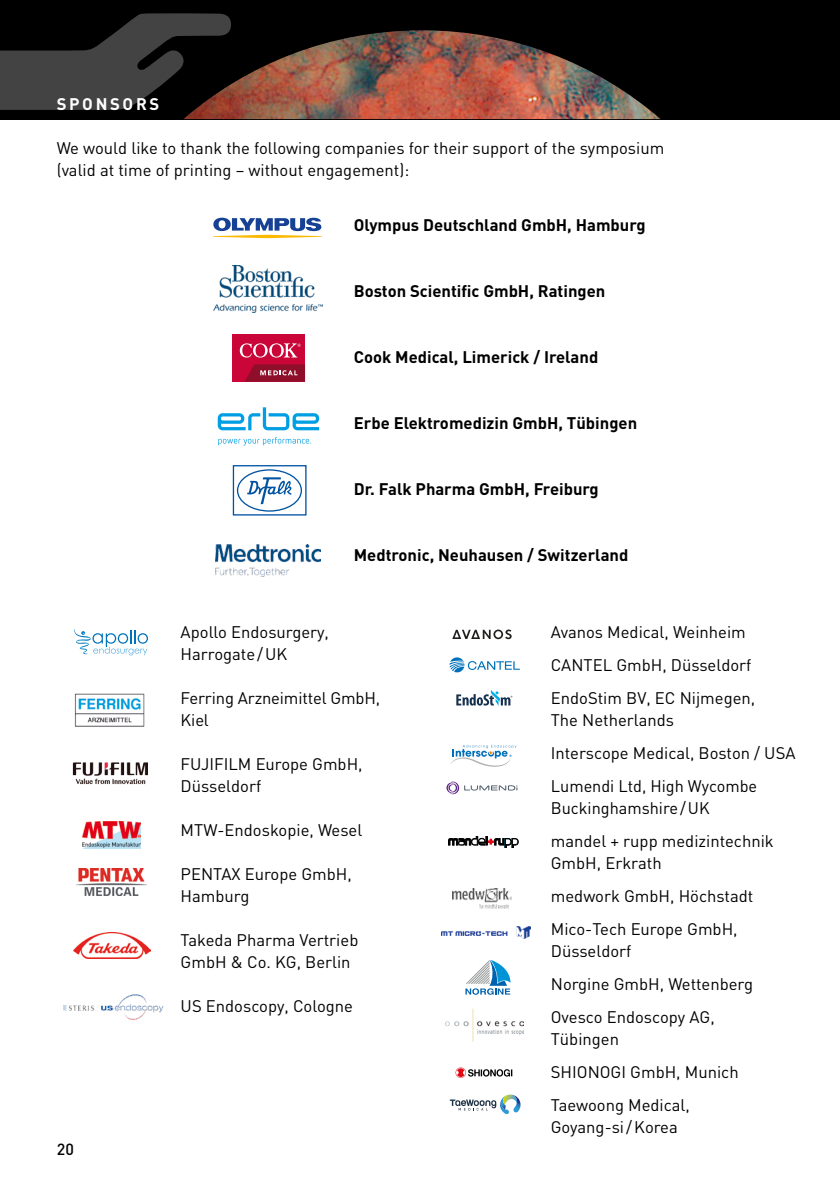
<style>
.page{position:relative;width:840px;height:1191px;background:#fff}
.page>*{position:absolute;margin:0;border:0;box-sizing:border-box;transform-origin:0 0}
.t1{font:16.6px/33px "DIN";color:#000}
.t2{font:700 16.6px "DIN";color:#000}
.t3{font:700 16.6px "DIN";letter-spacing:.16em;color:#fff}
.t4{font:500 16px "DIN";color:#000}
</style>
<div class="page">
<div style="left:0;top:0;width:839px;height:119px;background:#000"></div>
<svg style="left:0;top:13px;width:231px;height:97px"></svg>
<img style="left:183px;top:30px;width:477px;height:89px">
<svg style="left:213px;top:218px;width:108px;height:20px"></svg>
<svg style="left:233px;top:465px;width:73px;height:50px"></svg>
<div style="left:232px;top:334px;width:73px;height:47px;background:#ca0538"></div>
<svg style="left:240px;top:343px;width:60px;height:14px"></svg>
<svg style="left:245px;top:364px;width:60px;height:17px"></svg>
<svg style="left:218px;top:407px;width:101px;height:23px"></svg>
<svg style="left:218px;top:437px;width:93px;height:8px"></svg>
<img style="left:213px;top:265px;width:110px;height:47px">
<img style="left:215px;top:544px;width:105px;height:32px">
<img style="left:77px;top:869px;width:69px;height:26px">
<img style="left:73px;top:762px;width:74px;height:22px">
<img style="left:74px;top:932px;width:76px;height:26px">
<img style="left:64px;top:994px;width:100px;height:26px">
<img style="left:82px;top:821px;width:59px;height:27px">
<img style="left:74px;top:693px;width:71px;height:33px">
<svg style="left:448px;top:836px;width:70px;height:11px"></svg>
<svg style="left:449px;top:1094px;width:71px;height:20px"></svg>
<img style="left:445px;top:1009px;width:78px;height:32px">
<svg style="left:465px;top:960px;width:45px;height:34px"></svg>
<svg style="left:74px;top:629px;width:74px;height:26px"></svg>
<img style="left:441px;top:926px;width:89px;height:12px">
<svg style="left:456px;top:690px;width:56px;height:16px"></svg>
<img style="left:452px;top:889px;width:59px;height:20px">
<svg style="left:446px;top:781px;width:71px;height:13px"></svg>
<svg style="left:450px;top:745px;width:66px;height:21px"></svg>
<svg style="left:455px;top:1067px;width:57px;height:10px"></svg>
<svg style="left:449px;top:657px;width:70px;height:15px"></svg>
<svg style="left:452px;top:629px;width:59px;height:10px"></svg>
<p class="t3" style="left:57px;top:93px;width:104px">SPONSORS</p>
<p class="t1" style="left:57px;top:137px;width:608px;line-height:22px">We would like to thank the following companies for their support of the symposium (valid at time of printing – without engagement):</p>
<p class="t2" style="left:353px;top:214px;width:293px">Olympus Deutschland GmbH, Hamburg</p>
<p class="t2" style="left:353px;top:280px;width:253px">Boston Scientific GmbH, Ratingen</p>
<p class="t2" style="left:353px;top:346px;width:246px">Cook Medical, Limerick / Ireland</p>
<p class="t2" style="left:353px;top:412px;width:285px">Erbe Elektromedizin GmbH, Tübingen</p>
<p class="t2" style="left:353px;top:478px;width:246px">Dr. Falk Pharma GmbH, Freiburg</p>
<p class="t2" style="left:353px;top:544px;width:276px">Medtronic, Neuhausen / Switzerland</p>
<p class="t4" style="left:57px;top:1139px;width:19px">20</p>
<p class="t1" style="left:180px;top:621px;width:150px;line-height:22px">Apollo Endosurgery,<br>Harrogate/UK</p>
<p class="t1" style="left:180px;top:687px;width:201px;line-height:22px">Ferring Arzneimittel GmbH,<br>Kiel</p>
<p class="t1" style="left:180px;top:753px;width:183px;line-height:22px">FUJIFILM Europe GmbH,<br>Düsseldorf</p>
<p class="t1" style="left:180px;top:813px;width:183px">MTW-Endoskopie, Wesel</p>
<p class="t1" style="left:180px;top:863px;width:172px;line-height:22px">PENTAX Europe GmbH,<br>Hamburg</p>
<p class="t1" style="left:180px;top:929px;width:179px;line-height:22px">Takeda Pharma Vertrieb<br>GmbH &amp; Co. KG, Berlin</p>
<p class="t1" style="left:180px;top:989px;width:174px">US Endoscopy, Cologne</p>
<p class="t1" style="left:550px;top:615px;width:206px">Avanos Medical, Weinheim<br>CANTEL GmbH, Düsseldorf<br>EndoStim BV, EC Nijmegen,</p>
<p class="t1" style="left:550px;top:703px;width:246px">The Netherlands<br>Interscope Medical, Boston / USA<br>Lumendi Ltd, High Wycombe</p>
<p class="t1" style="left:550px;top:791px;width:224px">Buckinghamshire/UK<br>mandel + rupp medizintechnik</p>
<p class="t1" style="left:550px;top:846px;width:204px">GmbH, Erkrath<br>medwork GmbH, Höchstadt<br>Mico-Tech Europe GmbH,</p>
<p class="t1" style="left:550px;top:934px;width:203px">Düsseldorf<br>Norgine GmbH, Wettenberg<br>Ovesco Endoscopy AG,</p>
<p class="t1" style="left:550px;top:1022px;width:189px">Tübingen<br>SHIONOGI GmbH, Munich<br>Taewoong Medical,</p>
<p class="t1" style="left:550px;top:1110px;width:128px">Goyang-si/Korea</p>
</div>
